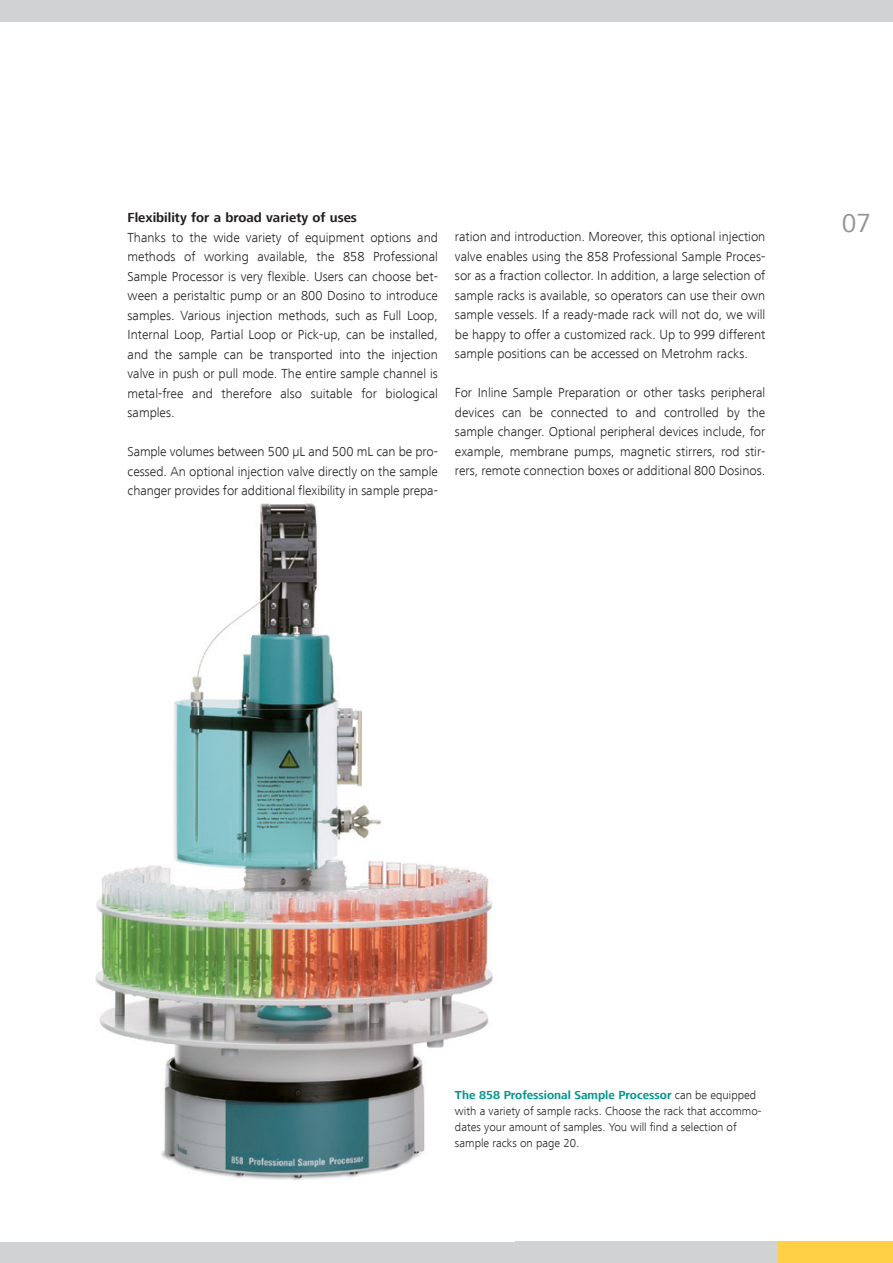
<style>
.page{position:relative;width:893px;height:1263px;background:#fff}
.page>*{position:absolute;margin:0;border:0;box-sizing:border-box;transform-origin:0 0}
.t1{font:27px "Frutiger Next LT";color:#939598}
.t2{font:300 13.5px/19.5px "Frutiger Next LT";color:#231f20;text-align:justify}
.t3{font:700 13.5px "Frutiger Next LT";color:#231f20}
.t4{font:300 12px/15.8px "Frutiger Next LT";color:#231f20}
.s1{font-weight:700;color:#00968f}
</style>
<div class="page">
<div style="left:0;top:1242px;width:893px;height:21px;background:#d1d2d4"></div>
<div style="left:0;top:0;width:893px;height:21px;background:#d1d2d4"></div>
<div style="left:778px;top:1242px;width:115px;height:21px;background:#ffcf45"></div>
<img style="left:95px;top:503px;width:398px;height:678px">
<p class="t3" style="left:128px;top:210px;width:231px">Flexibility for a broad variety of uses</p>
<p class="t2" style="left:128px;top:228px;width:312px">Thanks to the wide variety of equipment options and methods of working available, the 858 Professional Sample Processor is very flexible. Users can choose bet&shy;ween a peristaltic pump or an 800 Dosino to introduce samples. Various injection methods, such as Full Loop, Internal Loop, Partial Loop or Pick-up, can be installed, and the sample can be transported into the injection valve in push or pull mode. The entire sample channel is metal-free and therefore also suitable for biological samples.</p>
<p class="t2" style="left:128px;top:442px;width:312px">Sample volumes between 500 µL and 500 mL can be pro&shy;cessed. An optional injection valve directly on the sample changer provides for additional flexibility in sample prepa-</p>
<p class="t2" style="left:455px;top:227px;width:312px">ration and introduction. Moreover, this optional injection valve enables using the 858 Professional Sample Proces&shy;sor as a fraction collector. In addition, a large selection of sample racks is available, so operators can use their own sample vessels. If a ready-made rack will not do, we will be happy to offer a customized rack. Up to 999 different sample positions can be accessed on Metrohm racks.</p>
<p class="t2" style="left:455px;top:383px;width:312px">For Inline Sample Preparation or other tasks peripheral devices can be connected to and controlled by the sample changer. Optional peripheral devices include, for example, membrane pumps, magnetic stirrers, rod stir&shy;rers, remote connection boxes or additional 800 Dosinos.</p>
<h1 class="t1" style="left:842px;top:208px;width:31px">07</h1>
<p class="t4" style="left:455px;top:1087px;width:308px"><span class="s1">The 858 Professional Sample Processor</span> can be equipped with a variety of sample racks. Choose the rack that accommo&shy;dates your amount of samples. You will find a selection of sample racks on page 20.</p>
</div>
